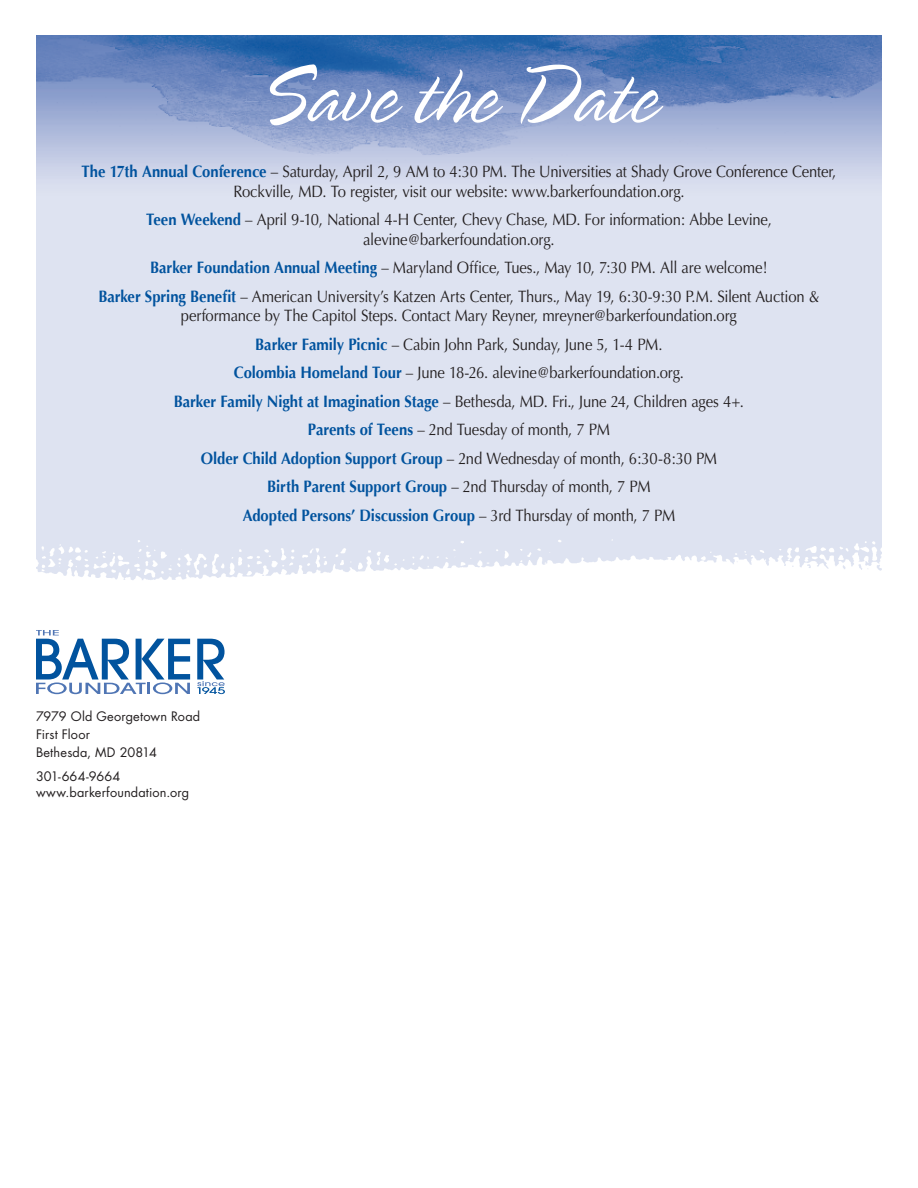
<style>
.page{position:relative;width:918px;height:1188px;background:#fff}
.page>*{position:absolute;margin:0;border:0;box-sizing:border-box;transform-origin:0 0}
.Headline{font:300 90px "Spring";color:#fff}
.Save_the_Date{font:16.5px/19.5px "Optima";letter-spacing:-.015em;color:#231f20;text-align:center;scale:.9 1}
.Save_the_Date-2{font:700 16.5px "Optima";color:#01539e;scale:.9 1}
.t1{font:12.75px "Futura";letter-spacing:.015em;color:#231f20}
.s1{font-weight:700;color:#01539e}
.s2{font-weight:400;color:#231f20}
</style>
<div class="page">
<img style="left:36px;top:36px;width:846px;height:493px">
<svg style="left:36px;top:630px;width:154px;height:64px"></svg>
<svg style="left:197px;top:639px;width:28px;height:55px"></svg>
<img style="left:36px;top:529px;width:846px;height:51px">
<p class="Headline" style="left:260px;top:50px;width:399px">Save the Date</p>
<p class="Save_the_Date" style="left:82px;top:162px;width:840px"><span class="s1">The 17th Annual Conference</span> – Saturday, April 2, 9 AM to 4:30 PM. The Universities at Shady Grove Conference Center,<br>Rockville, MD. To register, visit our website: www.barkerfoundation.org.</p>
<p class="Save_the_Date" style="left:146px;top:210px;width:697px"><span class="s1">Teen Weekend</span> – April 9-10, National 4-H Center, Chevy Chase, MD. For information: Abbe Levine, alevine@barkerfoundation.org.</p>
<p class="Save_the_Date" style="left:150px;top:258px;width:688px"><span class="s1">Barker Foundation Annual Meeting</span> – Maryland Office, Tues., May 10, 7:30 PM. All are welcome!</p>
<p class="Save_the_Date" style="left:98px;top:287px;width:803px"><span class="s1">Barker Spring Benefit</span> – American University’s Katzen Arts Center, Thurs., May 19, 6:30-9:30 P.M. Silent Auction &amp; performance by The Capitol Steps. Contact Mary Reyner, mreyner@barkerfoundation.org</p>
<p class="Save_the_Date" style="left:255px;top:335px;width:454px"><span class="s1">Barker Family Picnic</span> – Cabin John Park, Sunday, June 5, 1-4 PM.</p>
<p class="Save_the_Date" style="left:234px;top:363px;width:502px"><span class="s1">Colombia Homeland Tour</span> – June 18-26. alevine@barkerfoundation.org.</p>
<p class="Save_the_Date" style="left:174px;top:392px;width:635px"><span class="s1">Barker Family Night at Imagination Stage</span> – Bethesda, MD. Fri., June 24, Children ages 4+.</p>
<p class="Save_the_Date" style="left:308px;top:420px;width:337px"><span class="s1">Parents of Teens</span> – 2nd Tuesday of month, 7 PM</p>
<p class="Save_the_Date" style="left:201px;top:449px;width:575px"><span class="s1">Older Child Adoption Support Group</span> – 2nd Wednesday of month, 6:30-8:30 PM</p>
<p class="Save_the_Date-2" style="left:267px;top:477px;width:427px">Birth Parent Support Group <span class="s2">– 2nd Thursday of month, 7 PM</span></p>
<p class="Save_the_Date-2" style="left:243px;top:505px;width:482px">Adopted Persons’ Discussion Group <span class="s2">– 3rd Thursday of month, 7 PM</span></p>
<p class="t1" style="left:36px;top:708px;width:166px">7979 Old Georgetown Road</p>
<p class="t1" style="left:36px;top:726px;width:55px">First Floor</p>
<p class="t1" style="left:36px;top:744px;width:123px">Bethesda, MD 20814</p>
<p class="t1" style="left:36px;top:768px;width:86px">301-664-9664</p>
<p class="t1" style="left:36px;top:784px;width:155px">www.barkerfoundation.org</p>
</div>
